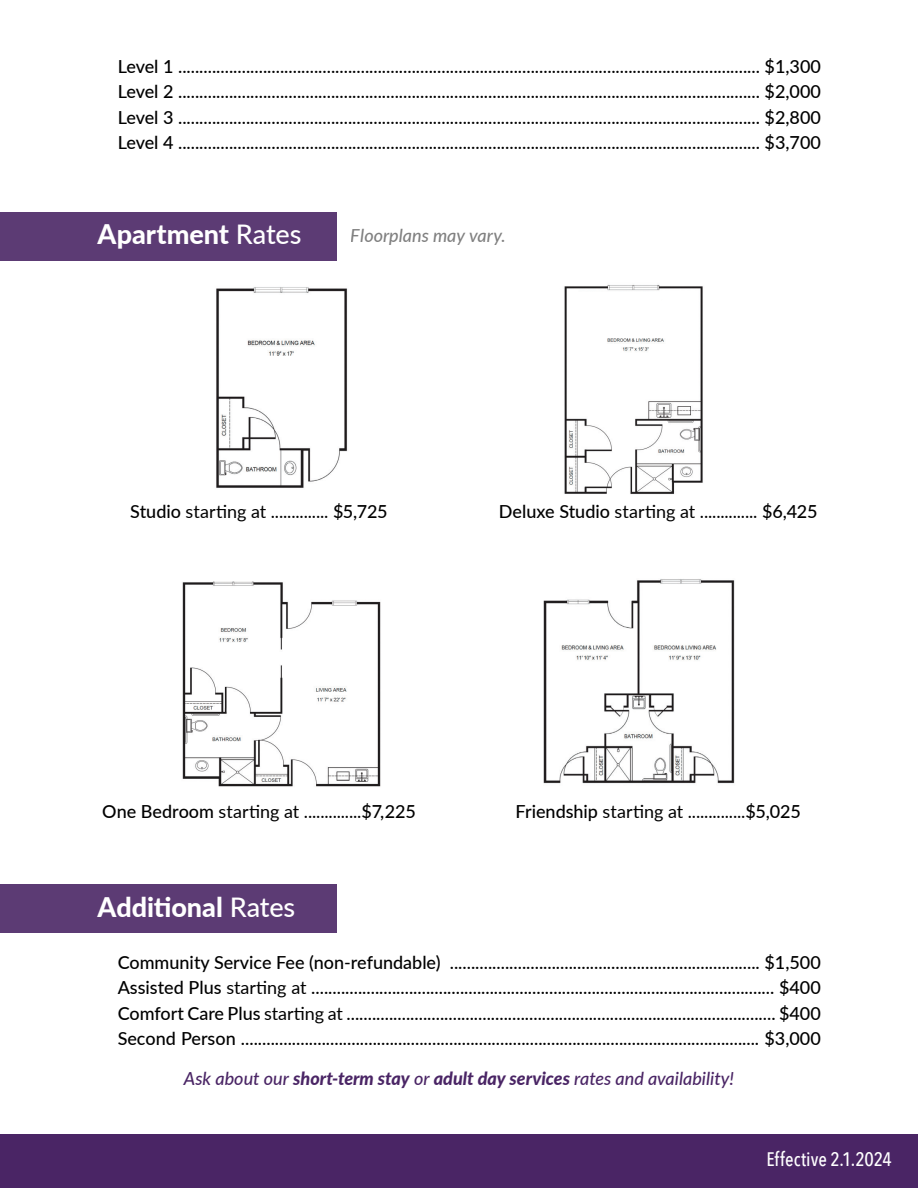
<style>
.page{position:relative;width:918px;height:1188px;background:#fff}
.page>*{position:absolute;margin:0;border:0;box-sizing:border-box;transform-origin:0 0}
.Heading{font:800 27px "Lato";color:#fff}
.Product_Line_Contact_Footer{font:500 19.5px "Avenir Next Condensed";color:#fff}
.Services_Packages_and_Additional_Rates{font:500 18px "Lato";color:#000}
.t1{font:18px "Lato";letter-spacing:.005em;color:#000}
.t2{font:italic 500 18px "Lato";color:#4a2565}
.t3{font:italic 500 18px "Lato";color:#000}
.s1{font-weight:500}
.s2{font-weight:400}
.s3{font-weight:800}
</style>
<div class="page">
<div style="left:0;top:1134px;width:918px;height:54px;background:#4a2565"></div>
<img style="left:216px;top:287px;width:132px;height:201px">
<img style="left:564px;top:284px;width:139px;height:210px">
<img style="left:182px;top:581px;width:199px;height:206px">
<img style="left:543px;top:579px;width:192px;height:205px">
<div style="left:0;top:212px;width:336px;height:49px;background:#5c3b74"></div>
<div style="left:0;top:884px;width:336px;height:49px;background:#5c3b74"></div>
<p class="Services_Packages_and_Additional_Rates" style="left:118px;top:53px;width:705px">Level 1 ......................................................................................................................................... $1,300</p>
<p class="Services_Packages_and_Additional_Rates" style="left:118px;top:79px;width:705px">Level 2 ......................................................................................................................................... $2,000</p>
<p class="Services_Packages_and_Additional_Rates" style="left:118px;top:104px;width:705px">Level 3 ......................................................................................................................................... $2,800</p>
<p class="Services_Packages_and_Additional_Rates" style="left:118px;top:130px;width:705px">Level 4 ......................................................................................................................................... $3,700</p>
<p class="Heading" style="left:98px;top:214px;width:205px">Apartment <span class="s1">Rates</span></p>
<p class="t3" style="left:351px;top:222px;width:156px">Floorplans may vary.</p>
<p class="t1" style="left:130px;top:499px;width:259px"><span class="s1">Studio</span> starting at .............. <span class="s1">$5,725</span></p>
<p class="t1" style="left:499px;top:499px;width:320px"><span class="s1">Deluxe Studio</span> starting at .............. <span class="s1">$6,425</span></p>
<p class="t1" style="left:102px;top:799px;width:315px"><span class="s1">One Bedroom</span> starting at ..............<span class="s1">$7,225</span></p>
<p class="t1" style="left:516px;top:799px;width:287px"><span class="s1">Friendship</span> starting at ..............<span class="s1">$5,025</span></p>
<p class="Heading" style="left:98px;top:887px;width:199px">Additional <span class="s1">Rates</span></p>
<p class="Services_Packages_and_Additional_Rates" style="left:118px;top:949px;width:705px">Community Service Fee (non-refundable) ......................................................................... $1,500</p>
<p class="Services_Packages_and_Additional_Rates" style="left:118px;top:975px;width:705px">Assisted Plus <span class="s2">starting at</span> ............................................................................................................. $400</p>
<p class="Services_Packages_and_Additional_Rates" style="left:118px;top:1000px;width:705px">Comfort Care Plus <span class="s2">starting at</span> ..................................................................................................... $400</p>
<p class="Services_Packages_and_Additional_Rates" style="left:118px;top:1026px;width:705px">Second Person .......................................................................................................................... $3,000</p>
<p class="t2" style="left:184px;top:1066px;width:552px">Ask about our <span class="s3">short-term stay</span> or <span class="s3">adult day services</span> rates and availability!</p>
<p class="Product_Line_Contact_Footer" style="left:766px;top:1147px;width:127px">Effective 2.1.2024</p>
</div>
